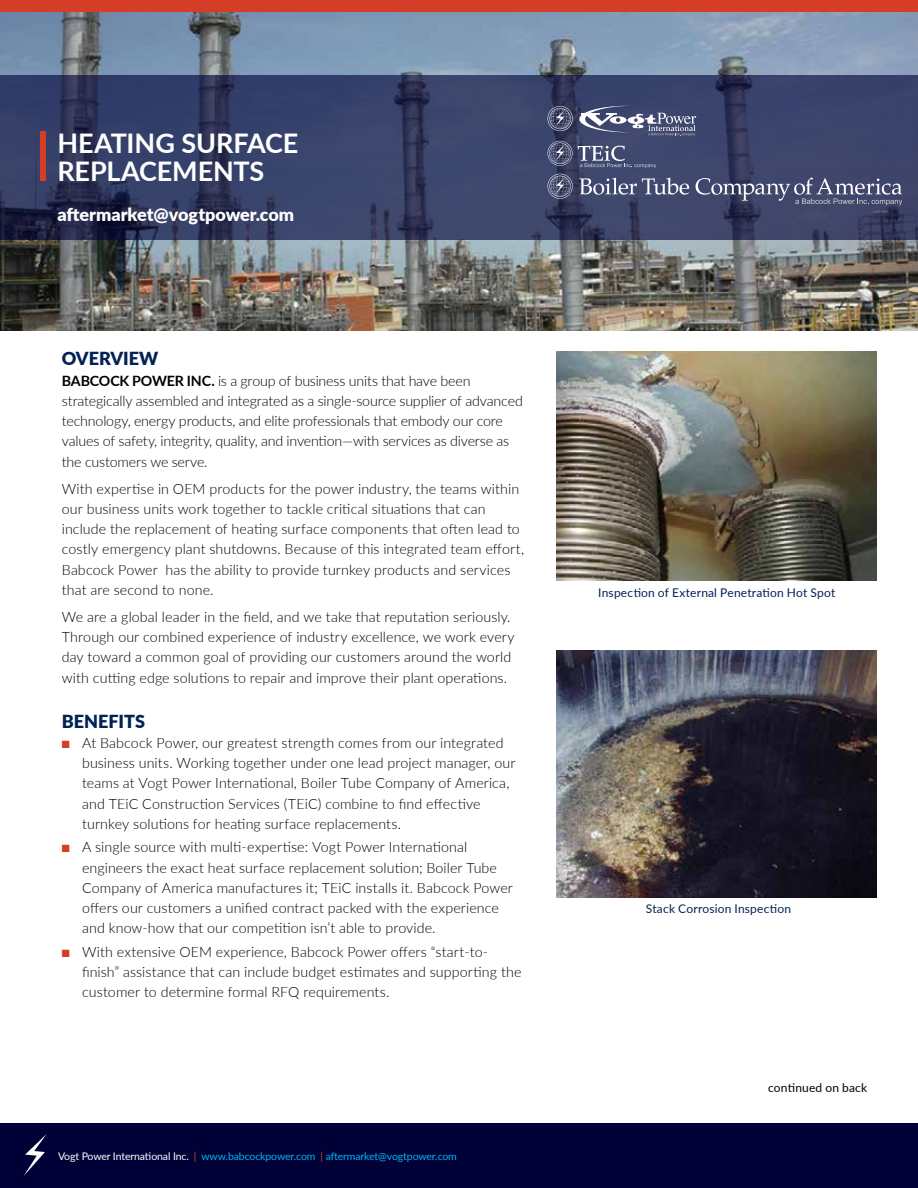
<style>
.page{position:relative;width:918px;height:1188px;background:#fff}
.page>*{position:absolute;margin:0;border:0;box-sizing:border-box;transform-origin:0 0}
.t1{font:700 27px/28.5px "Lato";letter-spacing:-.005em;color:#fff}
.t2{font:900 18px "Lato";color:#fff}
.t3{font:900 18px "Lato";color:#025}
.t4{font:300 14.25px/20.2px "Lato";letter-spacing:.005em;color:#000}
.t5{font:300 14.25px/20.2px "Lato";letter-spacing:-.015em;color:#000}
.t6{font:12px "Lato";letter-spacing:.015em;color:#025}
.t7{font:12px "Lato";letter-spacing:.015em;color:#000}
.t8{font:10.5px "Lato";letter-spacing:-.01em;color:#00b3ea}
.s1{font-weight:700}
.s2{color:#d63d27}
.s3{color:#fff}
</style>
<div class="page">
<img style="left:0;top:12px;width:918px;height:318px">
<svg style="left:0;top:76px;width:918px;height:164px;background:#363e64"></svg>
<div style="left:40px;top:131px;width:6px;height:50px;background:#d63d27"></div>
<div style="left:0;top:1123px;width:918px;height:65px;background:#000237"></div>
<svg style="left:24px;top:1134px;width:23px;height:42px"></svg>
<div style="left:0;top:0;width:918px;height:12px;background:#d63d27"></div>
<img style="left:556px;top:352px;width:320px;height:229px">
<img style="left:556px;top:651px;width:320px;height:246px">
<svg style="left:548px;top:106px;width:25px;height:25px"></svg>
<svg style="left:579px;top:106px;width:117px;height:30px;background:#686f8d"></svg>
<svg style="left:578px;top:146px;width:78px;height:22px;background:#5c6483"></svg>
<svg style="left:548px;top:141px;width:24px;height:25px"></svg>
<svg style="left:579px;top:178px;width:110px;height:17px;background:#6f7692"></svg>
<svg style="left:696px;top:178px;width:206px;height:28px;background:#5d6281"></svg>
<svg style="left:548px;top:174px;width:25px;height:25px"></svg>
<h1 class="t1" style="left:57px;top:128px;width:243px">HEATING SURFACE<br>REPLACEMENTS</h1>
<p class="t2" style="left:57px;top:201px;width:238px">aftermarket@vogtpower.com</p>
<p class="t3" style="left:62px;top:345px;width:98px">OVERVIEW</p>
<p class="t5" style="left:62px;top:370px;width:463px"><span class="s1">BABCOCK POWER INC.</span> is a group of business units that have been strategically assembled and integrated as a single-source supplier of advanced technology, energy products, and elite professionals that embody our core values of safety, integrity, quality, and invention—with services as diverse as the customers we serve.</p>
<p class="t4" style="left:62px;top:478px;width:464px">With expertise in OEM products for the power industry, the teams within our business units work together to tackle critical situations that can include the replacement of heating surface components that often lead to costly emergency plant shutdowns. Because of this integrated team effort, Babcock Power has the ability to provide turnkey products and services that are second to none.</p>
<p class="t4" style="left:62px;top:606px;width:454px">We are a global leader in the field, and we take that reputation seriously.<br>Through our combined experience of industry excellence, we work every day toward a common goal of providing our customers around the world with cutting edge solutions to repair and improve their plant operations.</p>
<p class="t3" style="left:62px;top:708px;width:85px">BENEFITS</p>
<p class="t4" style="left:82px;top:732px;width:435px;text-indent:-20px"><span class="s2">■</span> At Babcock Power, our greatest strength comes from our integrated business units. Working together under one lead project manager, our teams at Vogt Power International, Boiler Tube Company of America, and TEiC Construction Services (TEiC) combine to find effective turnkey solutions for heating surface replacements.</p>
<p class="t4" style="left:82px;top:837px;width:432px;text-indent:-20px"><span class="s2">■</span> A single source with multi-expertise: Vogt Power International engineers the exact heat surface replacement solution; Boiler Tube Company of America manufactures it; TEiC installs it. Babcock Power offers our customers a unified contract packed with the experience and know-how that our competition isn’t able to provide.</p>
<p class="t4" style="left:82px;top:941px;width:441px;text-indent:-20px"><span class="s2">■</span> With extensive OEM experience, Babcock Power offers “start-to&shy;finish” assistance that can include budget estimates and supporting the customer to determine formal RFQ requirements.</p>
<p class="t8" style="left:58px;top:1148px;width:400px"><span class="s3">Vogt Power International Inc.</span> <span class="s2">|</span> www.babcockpower.com <span class="s2">|</span> aftermarket@vogtpower.com</p>
<p class="t6" style="left:598px;top:584px;width:239px">Inspection of External Penetration Hot Spot</p>
<p class="t6" style="left:646px;top:900px;width:147px">Stack Corrosion Inspection</p>
<p class="t7" style="left:768px;top:1079px;width:101px">continued on back</p>
</div>
